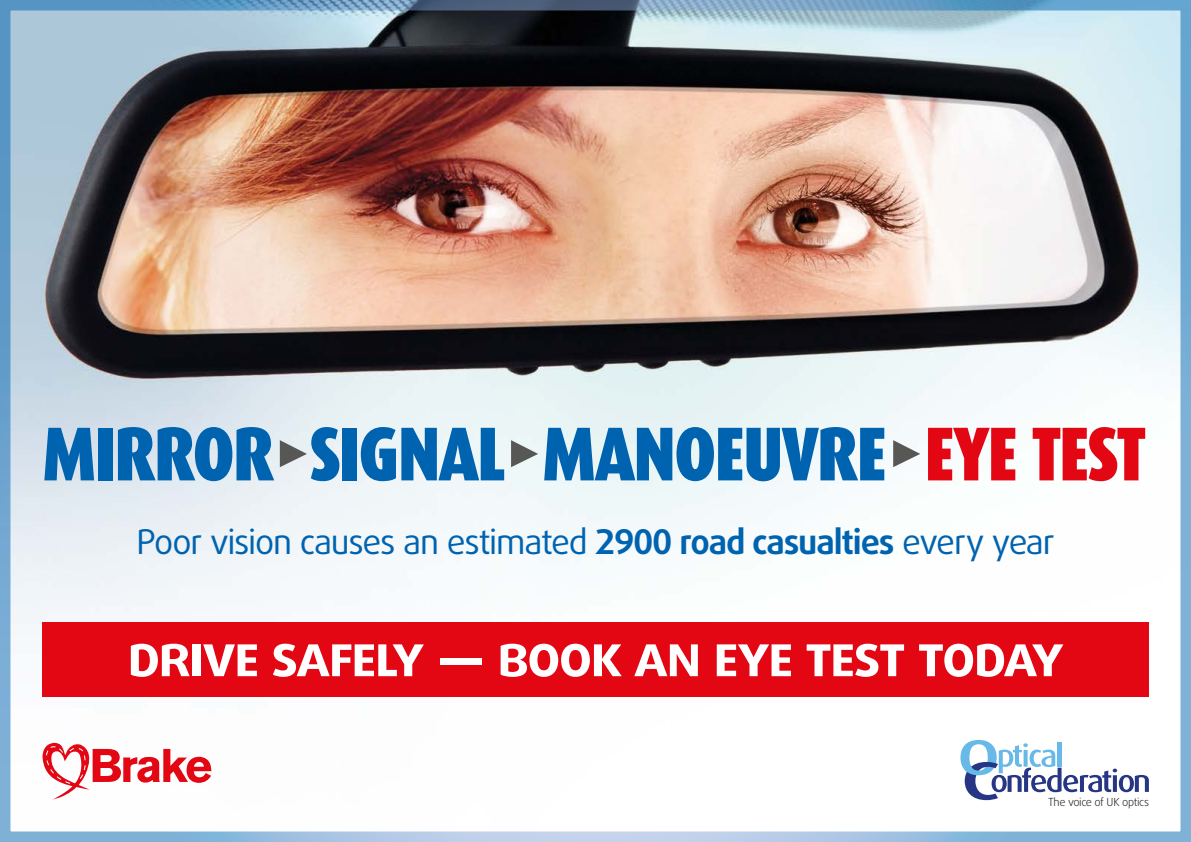
<style>
.page{position:relative;width:1191px;height:842px;background:#fff}
.page>*{position:absolute;margin:0;border:0;box-sizing:border-box;transform-origin:0 0}
.t1{font:900 76.4px "Dax Condensed";letter-spacing:-.025em;color:#0063af}
.t2{font:700 59px "Daxline Pro";letter-spacing:-.035em;color:#fff}
.t3{font:34px "Daxline Pro";letter-spacing:-.035em;color:#0063af}
.t4{font:300 11.2px "Daxline Pro";letter-spacing:-.035em;color:#1d1d1b}
.s1{color:#575756}
.s2{color:#e30613}
.s3{font-weight:700}
</style>
<div class="page">
<img style="left:0;top:0;width:1191px;height:842px">
<h1 class="t1" style="left:43px;top:411px;width:1105px">MIRROR<span class="s1">✓</span>SIGNAL<span class="s1">✓</span>MANOEUVRE<span class="s1">✓</span><span class="s2">EYE TEST</span></h1>
<p class="t3" style="left:137px;top:519px;width:919px">Poor vision causes an estimated <span class="s3">2900 road casualties</span> every year</p>
<h2 class="t2" style="left:127px;top:616px;width:938px">Drive safely — book an eye test today</h2>
<p class="t4" style="left:1048px;top:795px;width:103px">The voice of UK optics</p>
</div>
